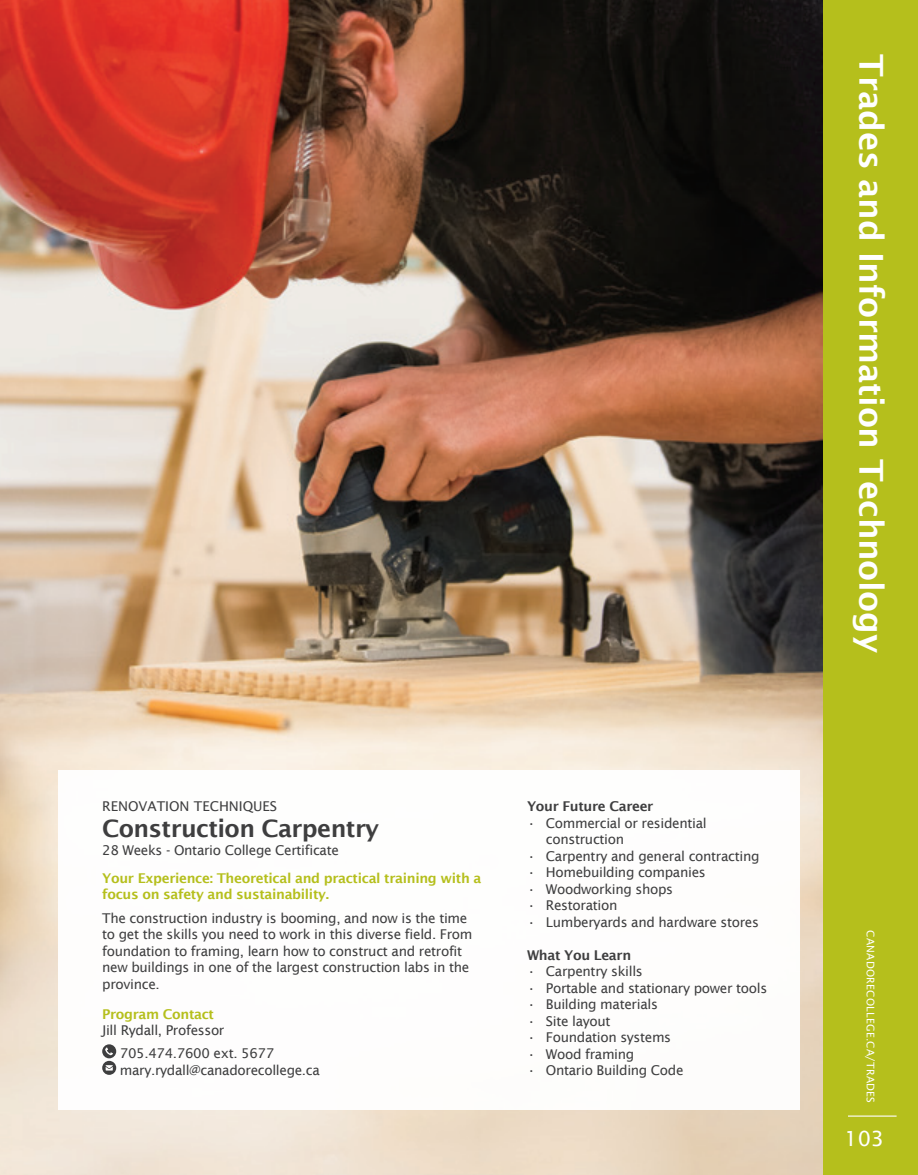
<style>
.page{position:relative;width:918px;height:1175px;background:#fff}
.page>*{position:absolute;margin:0;border:0;box-sizing:border-box;transform-origin:0 0}
.t1{font:600 33px "Lucida Sans";letter-spacing:-.01em;color:#fff}
.Program_Title{font:600 24px "Lucida Sans";letter-spacing:-.025em;color:#3e3e3f}
.Program_Title-2{font:21px "Lucida Sans";color:#fff}
.Body{font:13.5px/16.5px "Lucida Sans";letter-spacing:-.025em;color:#3e3e3f}
.Body_Title{font:600 13.5px/16.5px "Lucida Sans";letter-spacing:-.025em;color:#b5bf1c}
.Year___Credential{font:13.5px "Lucida Sans";letter-spacing:-.025em;color:#3e3e3f}
.Body_Title-2{font:600 13.5px "Lucida Sans";letter-spacing:-.025em;color:#3e3e3f}
.Program_Title_2{font:13.5px "Lucida Sans";color:#3e3e3f}
.Program_Title-3{font:10.5px "Lucida Sans";letter-spacing:.025em;color:#fff}
</style>
<div class="page">
<img style="left:0;top:0;width:824px;height:1174px">
<div style="left:58px;top:770px;width:741px;height:339px;background:#fff"></div>
<svg style="left:102px;top:1044px;width:14px;height:30px"></svg>
<div style="left:824px;top:0;width:94px;height:1174px;background:#b5bf1c"></div>
<hr style="left:848px;top:1115px;width:49px;height:1px;background:#fff">
<p class="Program_Title_2" style="left:102px;top:798px;width:177px">RENOVATION TECHNIQUES</p>
<p class="Program_Title" style="left:102px;top:814px;width:279px">Construction Carpentry</p>
<p class="Year___Credential" style="left:102px;top:843px;width:238px">28 Weeks - Ontario College Certificate</p>
<p class="Body_Title" style="left:102px;top:869px;width:381px">Your Experience: Theoretical and practical training with a focus on safety and sustainability.</p>
<p class="Body" style="left:102px;top:909px;width:372px">The construction industry is booming, and now is the time to get the skills you need to work in this diverse field. From foundation to framing, learn how to construct and retrofit new buildings in one of the largest construction labs in the province.</p>
<p class="Body_Title" style="left:102px;top:1005px;width:113px">Program Contact</p>
<p class="Body" style="left:102px;top:1022px;width:124px">Jill Rydall, Professor</p>
<p class="Body" style="left:120px;top:1045px;width:156px">705.474.7600 ext. 5677</p>
<p class="Body" style="left:120px;top:1061px;width:202px">mary.rydall@canadorecollege.ca</p>
<p class="Body_Title-2" style="left:527px;top:798px;width:128px">Your Future Career</p>
<p class="Body" style="left:546px;top:814px;width:162px;text-indent:-19px">• Commercial or residential construction</p>
<p class="Body" style="left:527px;top:847px;width:234px">• Carpentry and general contracting</p>
<p class="Body" style="left:527px;top:864px;width:180px">• Homebuilding companies</p>
<p class="Body" style="left:527px;top:880px;width:148px">• Woodworking shops</p>
<p class="Body" style="left:527px;top:897px;width:92px">• Restoration</p>
<p class="Body" style="left:527px;top:913px;width:233px">• Lumberyards and hardware stores</p>
<p class="Body_Title-2" style="left:527px;top:947px;width:106px">What You Learn</p>
<p class="Body" style="left:527px;top:963px;width:117px">• Carpentry skills</p>
<p class="Body" style="left:527px;top:979px;width:242px">• Portable and stationary power tools</p>
<p class="Body" style="left:527px;top:996px;width:132px">• Building materials</p>
<p class="Body" style="left:527px;top:1012px;width:85px">• Site layout</p>
<p class="Body" style="left:527px;top:1029px;width:146px">• Foundation systems</p>
<p class="Body" style="left:527px;top:1045px;width:109px">• Wood framing</p>
<p class="Body" style="left:527px;top:1062px;width:158px">• Ontario Building Code</p>
<p class="t1" style="left:890px;top:54px;width:600px;rotate:90deg">Trades and Information Technology</p>
<p class="Program_Title-3" style="left:877px;top:930px;width:174px;rotate:90deg">CANADORECOLLEGE.CA/TRADES</p>
<p class="Program_Title-2" style="left:844px;top:1126px;width:41px">103</p>
</div>
